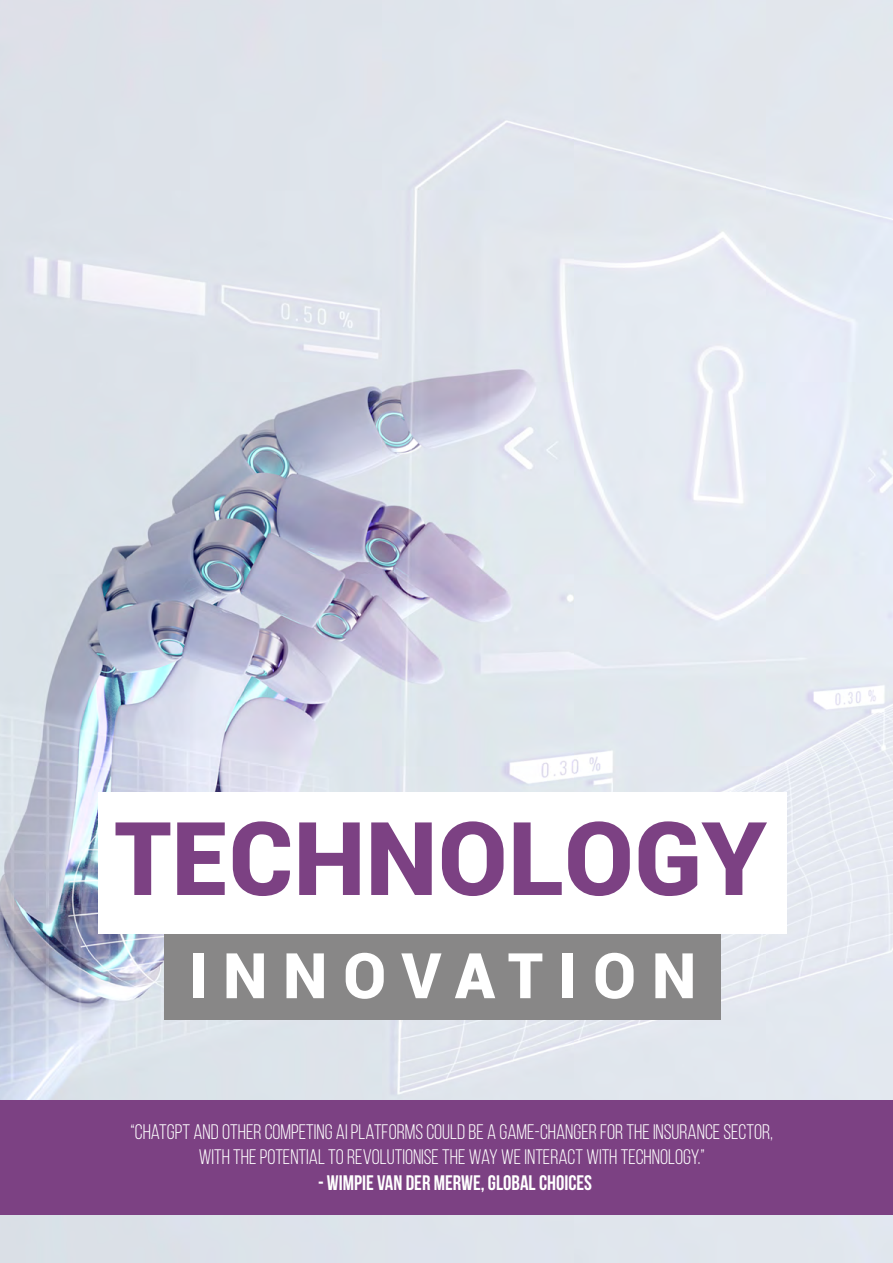
<style>
.page{position:relative;width:893px;height:1263px;background:#fff}
.page>*{position:absolute;margin:0;border:0;box-sizing:border-box;transform-origin:0 0}
.t1{font:900 102px "Roboto";color:#7c4183}
.t2{font:900 63px "Roboto";letter-spacing:.245em;color:#fff}
.t3{font:21px/25.5px "Bebas Neue";color:#fff;text-align:center}
.t4{font:700 21px "Bebas Neue";color:#fff}
</style>
<div class="page">
<img style="left:0;top:0;width:893px;height:1263px">
<div style="left:164px;top:905px;width:557px;height:114px;background:#888787"></div>
<div style="left:99px;top:792px;width:687px;height:142px;background:#fff"></div>
<div style="left:0;top:1100px;width:893px;height:114px;background:#7c4183"></div>
<h1 class="t1" style="left:114px;top:786px;width:654px">TECHNOLOGY</h1>
<h2 class="t2" style="left:189px;top:931px;width:509px">INNOVATION</h2>
<p class="t3" style="left:131px;top:1118px;width:644px">“CHATGPT AND OTHER COMPETING AI PLATFORMS COULD BE A GAME-CHANGER FOR THE INSURANCE SECTOR,<br>WITH THE POTENTIAL TO REVOLUTIONISE THE WAY WE INTERACT WITH TECHNOLOGY.”</p>
<p class="t4" style="left:318px;top:1171px;width:276px">- WIMPIE VAN DER MERWE, GLOBAL CHOICES</p>
</div>
